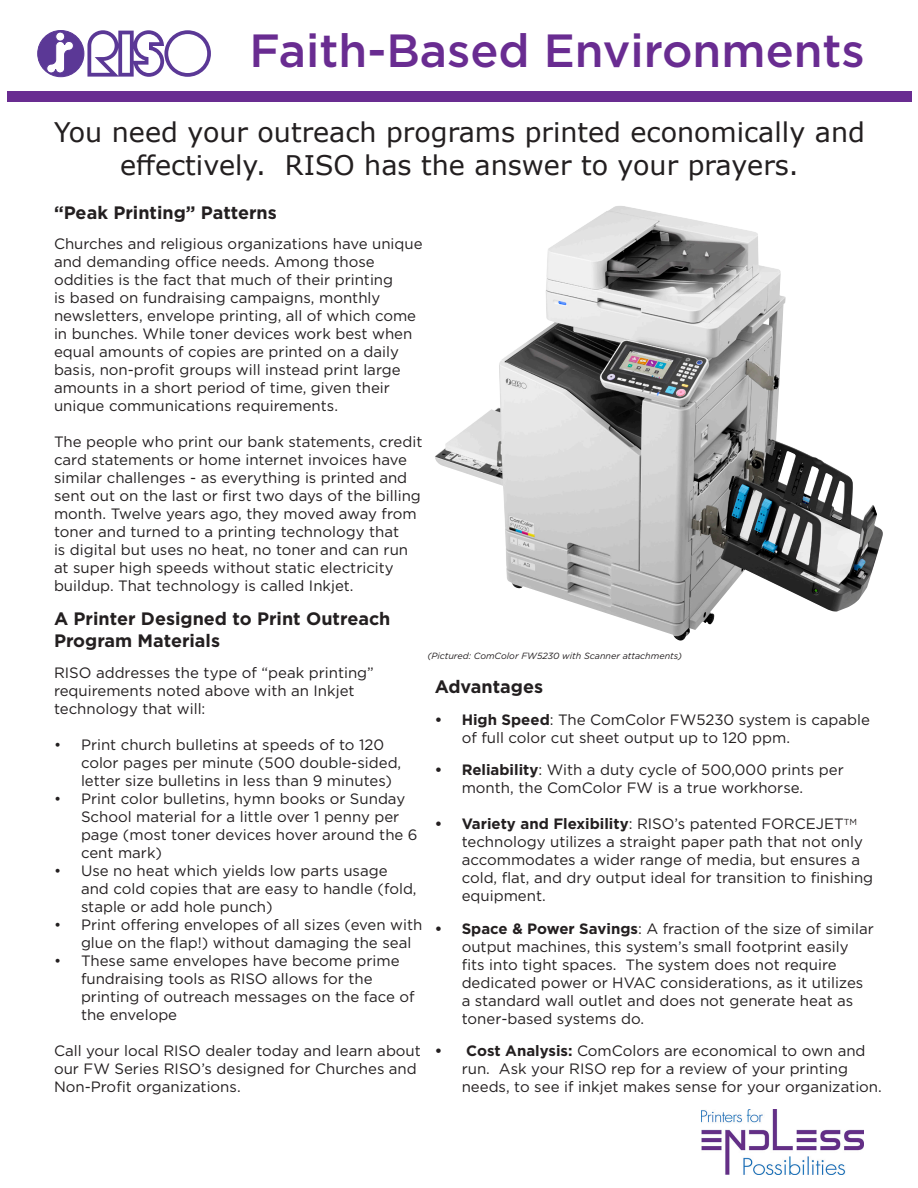
<style>
.page{position:relative;width:918px;height:1188px;background:#fff}
.page>*{position:absolute;margin:0;border:0;box-sizing:border-box;transform-origin:0 0}
.t1{font:500 46.5px "Gotham";color:#692c91}
.t2{font:27px/32.4px "Verdana";color:#231f20;text-align:center}
.t3{font:700 18px/21.6px "Gotham";color:#231f20}
.t4{font:15px/18px "Gotham";color:#231f20}
.t5{font:italic 9px "Gotham";color:#231f20}
.s1{font-weight:700}
</style>
<div class="page">
<div style="left:7px;top:91px;width:151px;height:11px;background:#692c91"></div>
<div style="left:158px;top:91px;width:151px;height:11px;background:#692c91"></div>
<div style="left:309px;top:91px;width:150px;height:11px;background:#692c91"></div>
<div style="left:459px;top:91px;width:151px;height:11px;background:#692c91"></div>
<div style="left:610px;top:91px;width:151px;height:11px;background:#692c91"></div>
<div style="left:761px;top:91px;width:151px;height:11px;background:#692c91"></div>
<svg style="left:37px;top:30px;width:174px;height:47px"></svg>
<img style="left:701px;top:1109px;width:162px;height:65px">
<img style="left:435px;top:207px;width:448px;height:434px">
<p class="t1" style="left:250px;top:21px;width:617px">Faith-Based Environments</p>
<p class="t2" style="left:54px;top:116px;width:812px">You need your outreach programs printed economically and effectively. RISO has the answer to your prayers.</p>
<p class="t3" style="left:54px;top:201px;width:224px">“Peak Printing” Patterns</p>
<p class="t4" style="left:54px;top:235px;width:370px">Churches and religious organizations have unique and demanding office needs. Among those oddities is the fact that much of their printing<br>is based on fundraising campaigns, monthly newsletters, envelope printing, all of which come in bunches. While toner devices work best when equal amounts of copies are printed on a daily basis, non-profit groups will instead print large amounts in a short period of time, given their unique communications requirements.</p>
<p class="t4" style="left:54px;top:433px;width:370px">The people who print our bank statements, credit card statements or home internet invoices have similar challenges - as everything is printed and sent out on the last or first two days of the billing month. Twelve years ago, they moved away from toner and turned to a printing technology that<br>is digital but uses no heat, no toner and can run at super high speeds without static electricity buildup. That technology is called Inkjet.</p>
<p class="t3" style="left:54px;top:608px;width:338px">A Printer Designed to Print Outreach<br>Program Materials</p>
<p class="t4" style="left:54px;top:663px;width:321px">RISO addresses the type of “peak printing” requirements noted above with an Inkjet technology that will:</p>
<p class="t4" style="left:81px;top:735px;width:322px;text-indent:-27px">• Print church bulletins at speeds of to 120 color pages per minute (500 double-sided, letter size bulletins in less than 9 minutes)</p>
<p class="t4" style="left:81px;top:789px;width:338px;text-indent:-27px">• Print color bulletins, hymn books or Sunday School material for a little over 1 penny per page (most toner devices hover around the 6 cent mark)</p>
<p class="t4" style="left:81px;top:861px;width:337px;text-indent:-27px">• Use no heat which yields low parts usage and cold copies that are easy to handle (fold, staple or add hole punch)</p>
<p class="t4" style="left:81px;top:915px;width:343px;text-indent:-27px">• Print offering envelopes of all sizes (even with glue on the flap!) without damaging the seal</p>
<p class="t4" style="left:81px;top:951px;width:335px;text-indent:-27px">• These same envelopes have become prime fundraising tools as RISO allows for the printing of outreach messages on the face of the envelope</p>
<p class="t4" style="left:54px;top:1041px;width:368px">Call your local RISO dealer today and learn about our FW Series RISO’s designed for Churches and<br>Non-Profit organizations.</p>
<p class="t5" style="left:428px;top:650px;width:256px">(Pictured: ComColor FW5230 with Scanner attachments)</p>
<p class="t3" style="left:435px;top:675px;width:110px">Advantages</p>
<p class="t4" style="left:462px;top:710px;width:410px;text-indent:-27px"><span class="s1">• High Speed</span>: The ComColor FW5230 system is capable of full color cut sheet output up to 120 ppm.</p>
<p class="t4" style="left:462px;top:761px;width:384px;text-indent:-27px"><span class="s1">• Reliability</span>: With a duty cycle of 500,000 prints per month, the ComColor FW is a true workhorse.</p>
<p class="t4" style="left:462px;top:815px;width:413px;text-indent:-27px"><span class="s1">• Variety and Flexibility</span>: RISO’s patented FORCEJET<sup>TM </sup>technology utilizes a straight paper path that not only accommodates a wider range of media, but ensures a cold, flat, and dry output ideal for transition to finishing equipment.</p>
<p class="t4" style="left:462px;top:919px;width:414px;text-indent:-27px"><span class="s1">• Space &amp; Power Savings</span>: A fraction of the size of similar output machines, this system’s small footprint easily fits into tight spaces. The system does not require dedicated power or HVAC considerations, as it utilizes a standard wall outlet and does not generate heat as toner-based systems do.</p>
<p class="t4" style="left:462px;top:1042px;width:422px;text-indent:-27px"><span class="s1">• Cost Analysis:</span> ComColors are economical to own and run. Ask your RISO rep for a review of your printing needs, to see if inkjet makes sense for your organization.</p>
</div>
